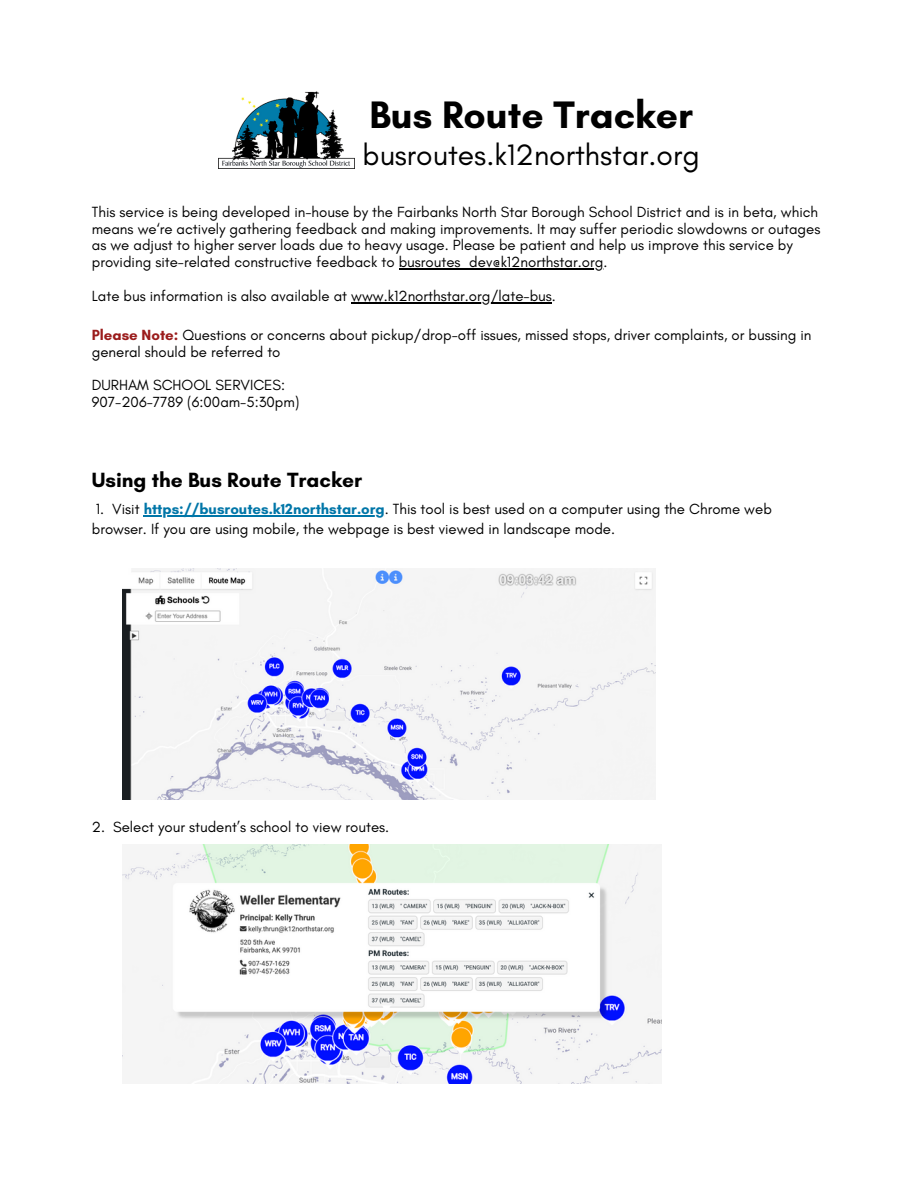
<style>
.page{position:relative;width:918px;height:1188px;background:#fff}
.page>*{position:absolute;margin:0;border:0;box-sizing:border-box;transform-origin:0 0}
.t1{font:700 39px "Glacial Indifference";color:#000}
.t2{font:30px "Glacial Indifference";color:#000}
.t3{font:700 21px "Glacial Indifference";color:#000}
.t4{font:15px/16.8px "Glacial Indifference";color:#000}
.s1{font-weight:700;color:#9b1c1c}
.s2{font-weight:700;color:#0076a8}
</style>
<div class="page">
<img style="left:122px;top:569px;width:533px;height:231px">
<img style="left:122px;top:845px;width:540px;height:238px">
<img style="left:218px;top:92px;width:136px;height:76px">
<hr style="left:144px;top:515px;width:241px;height:1px;background:#0076a8">
<hr style="left:399px;top:268px;width:204px;height:2px;background:#000">
<hr style="left:351px;top:302px;width:201px;height:1px;background:#000">
<p class="t1" style="left:369px;top:91px;width:325px">Bus Route Tracker</p>
<p class="t2" style="left:363px;top:137px;width:339px">busroutes.k12northstar.org</p>
<p class="t4" style="left:92px;top:203px;width:730px">This service is being developed in-house by the Fairbanks North Star Borough School District and is in beta, which means we‘re actively gathering feedback and making improvements. It may suffer periodic slowdowns or outages as we adjust to higher server loads due to heavy usage. Please be patient and help us improve this service by providing site-related constructive feedback to busroutes_dev@k12northstar.org.</p>
<p class="t4" style="left:92px;top:287px;width:466px">Late bus information is also available at www.k12northstar.org/late-bus.</p>
<p class="t4" style="left:92px;top:326px;width:721px"><span class="s1">Please Note:</span> Questions or concerns about pickup/drop-off issues, missed stops, driver complaints, or bussing in general should be referred to</p>
<p class="t4" style="left:92px;top:377px;width:195px">DURHAM SCHOOL SERVICES:</p>
<p class="t4" style="left:92px;top:393px;width:209px">907-206-7789 (6:00am-5:30pm)</p>
<p class="t3" style="left:92px;top:467px;width:272px">Using the Bus Route Tracker</p>
<p class="t4" style="left:92px;top:499px;width:682px;line-height:20.2px">1. Visit <span class="s2">https://busroutes.k12northstar.org</span>. This tool is best used on a computer using the Chrome web browser. If you are using mobile, the webpage is best viewed in landscape mode.</p>
<p class="t4" style="left:92px;top:818px;width:299px">2. Select your student’s school to view routes.</p>
</div>
